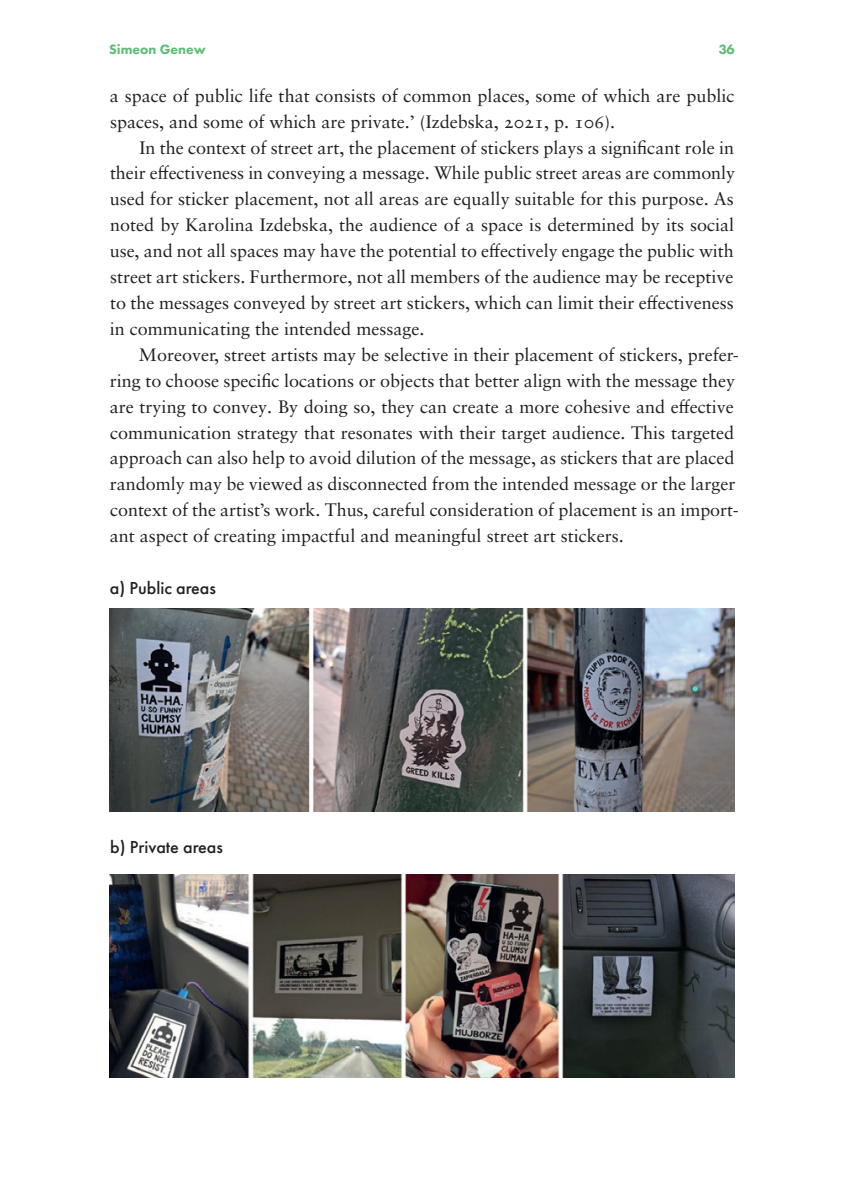
<style>
.page{position:relative;width:844px;height:1191px;background:#fff}
.page>*{position:absolute;margin:0;border:0;box-sizing:border-box;transform-origin:0 0}
.t1{font:18.03px/25.9px "Sabon LT Pro";color:#231f20}
.t2{font:500 18.03px "Futura PT";color:#231f20}
.t3{font:800 14px "Futura PT";color:#5cbd73}
</style>
<div class="page">
<img style="left:109px;top:609px;width:625px;height:203px">
<img style="left:109px;top:875px;width:625px;height:202px">
<p class="t3" style="left:109px;top:41px;width:98px">Simeon Genew</p>
<p class="t3" style="left:718px;top:41px;width:18px">36</p>
<p class="t1" style="left:110px;top:82px;width:626px">a space of public life that consists of common places, some of which are public spaces, and some of which are private.’ (Izdebska, 2021, p. 106).</p>
<p class="t1" style="left:110px;top:134px;width:626px;text-align:justify;text-indent:30px">In the context of street art, the placement of stickers plays a significant role in their effectiveness in conveying a message. While public street areas are commonly used for sticker placement, not all areas are equally suitable for this purpose. As noted by Karolina Izdebska, the audience of a space is determined by its social use, and not all spaces may have the potential to effectively engage the public with street art stickers. Furthermore, not all members of the audience may be receptive to the messages conveyed by street art stickers, which can limit their effectiveness in communicating the intended message.</p>
<p class="t1" style="left:110px;top:341px;width:630px;text-indent:29px">Moreover, street artists may be selective in their placement of stickers, prefer&shy;ring to choose specific locations or objects that better align with the message they are trying to convey. By doing so, they can create a more cohesive and effective communication strategy that resonates with their target audience. This targeted approach can also help to avoid dilution of the message, as stickers that are placed randomly may be viewed as disconnected from the intended message or the larger context of the artist’s work. Thus, careful consideration of placement is an import&shy;ant aspect of creating impactful and meaningful street art stickers.</p>
<p class="t2" style="left:110px;top:577px;width:108px">a) Public areas</p>
<p class="t2" style="left:110px;top:836px;width:114px">b) Private areas</p>
</div>
